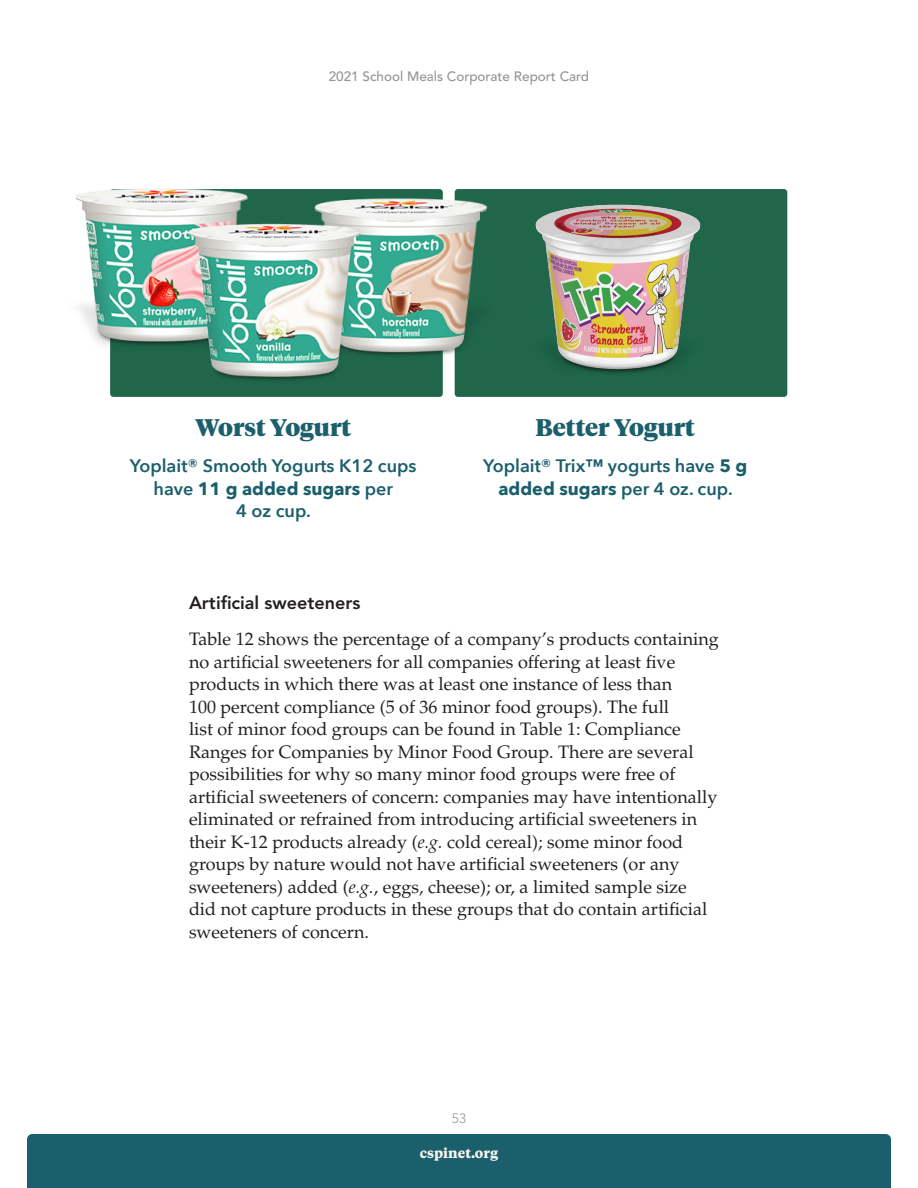
<style>
.page{position:relative;width:918px;height:1188px;background:#fff}
.page>*{position:absolute;margin:0;border:0;box-sizing:border-box;transform-origin:0 0}
.Main_Text{font:900 24px "Tiempos Headline";color:#1b5e6c}
.Main_Text-2{font:18px/22.5px "Palatino LT Std";color:#231f20}
.Main_Text-3{font:600 18px/22.5px "Avenir Next";color:#1b5e6c;text-align:center}
.Second_Subhead{font:800 18px "Avenir LT Std";color:#231f20}
.t1{font:500 13.5px "Avenir LT Std";color:#939598}
.t2{font:700 13.5px "Tiempos Text";color:#f7f6ef}
.t3{font:300 13.5px "Avenir LT Std";color:#939598}
.s1{font-weight:700}
.s2{font-style:italic}
</style>
<div class="page">
<div style="left:27px;top:1134px;width:864px;height:54px;background:#1b5e6c"></div>
<div style="left:455px;top:189px;width:332px;height:208px;background:#1f664b;border-radius:3px"></div>
<img style="left:535px;top:204px;width:166px;height:169px">
<img style="left:75px;top:189px;width:427px;height:208px">
<p class="t1" style="left:329px;top:68px;width:262px">2021 School Meals Corporate Report Card</p>
<p class="Main_Text" style="left:195px;top:411px;width:157px">Worst Yogurt</p>
<p class="Main_Text-3" style="left:130px;top:454px;width:288px">Yoplait® Smooth Yogurts K12 cups have <span class="s1">11 g added sugars</span> per<br>4 oz cup.</p>
<p class="Main_Text" style="left:536px;top:411px;width:161px">Better Yogurt</p>
<p class="Main_Text-3" style="left:483px;top:454px;width:266px">Yoplait® Trix™ yogurts have <span class="s1">5 g added sugars</span> per 4 oz. cup.</p>
<p class="Second_Subhead" style="left:189px;top:592px;width:173px">Artificial sweeteners</p>
<p class="Main_Text-2" style="left:189px;top:628px;width:531px">Table 12 shows the percentage of a company’s products containing no artificial sweeteners for all companies offering at least five products in which there was at least one instance of less than<br>100 percent compliance (5 of 36 minor food groups). The full<br>list of minor food groups can be found in Table 1: Compliance Ranges for Companies by Minor Food Group. There are several possibilities for why so many minor food groups were free of artificial sweeteners of concern: companies may have intentionally eliminated or refrained from introducing artificial sweeteners in their K-12 products already (<span class="s2">e.g.</span> cold cereal); some minor food groups by nature would not have artificial sweeteners (or any sweeteners) added (<span class="s2">e.g.</span>, eggs, cheese); or, a limited sample size<br>did not capture products in these groups that do contain artificial sweeteners of concern.</p>
<p class="t3" style="left:452px;top:1111px;width:16px">53</p>
<p class="t2" style="left:420px;top:1143px;width:80px">cspinet.org</p>
</div>
